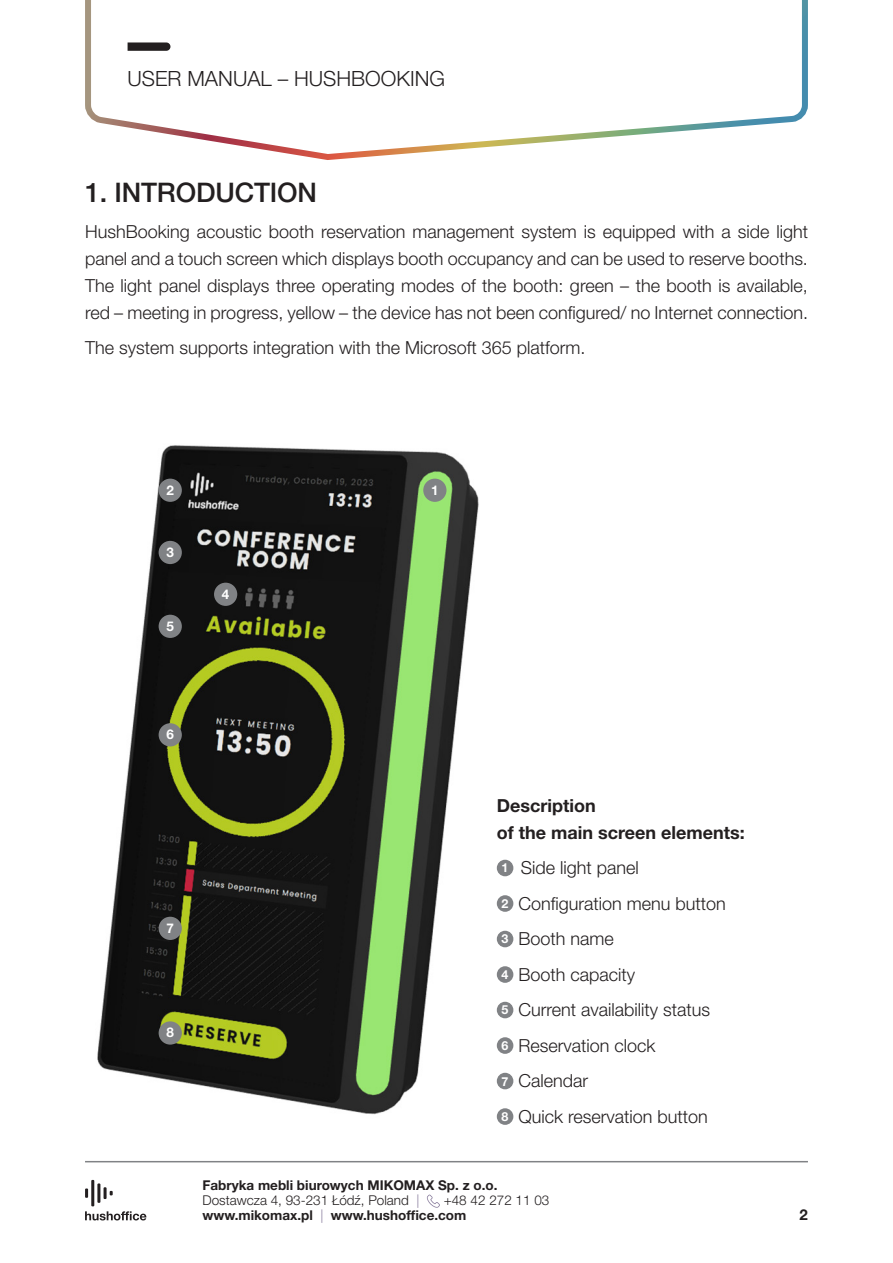
<style>
.page{position:relative;width:893px;height:1263px;background:#fff}
.page>*{position:absolute;margin:0;border:0;box-sizing:border-box;transform-origin:0 0}
.Styl_akapitowy_1{font:500 27px "Helvetica Neue LT Pro";letter-spacing:-.005em;color:#231f20}
.t1{font:300 21px "Helvetica Neue LT Pro";color:#231f20}
.Styl_akapitowy_1-2{font:300 18px/27px "Helvetica Neue LT Pro";color:#231f20;text-align:justify}
.Styl_akapitowy_1-3{font:700 18px/27px "Helvetica Neue LT Pro";color:#231f20}
.t2{font:700 15px "Helvetica Neue LT Pro";color:#231f20}
.t3{font:700 13.5px/15px "Helvetica Neue LT Pro";color:#231f20}
.teksty{font:700 13.35px "Helvetica Neue LT Pro";color:#fff}
.teksty-2{font:700 12.45px "Helvetica Neue LT Pro";color:#fff}
.s1{font-weight:300}
.s2{font-weight:300;color:#8c809f}
</style>
<div class="page">
<hr style="left:85px;top:1161px;width:723px;height:1px;background:#808285">
<svg style="left:427px;top:1194px;width:13px;height:14px"></svg>
<svg style="left:85px;top:1188px;width:3px;height:10px"></svg>
<hr style="left:91px;top:1180px;width:3px;height:26px;background:#231f20">
<hr style="left:97px;top:1183px;width:3px;height:20px;background:#231f20">
<svg style="left:104px;top:1187px;width:9px;height:12px"></svg>
<svg style="left:85px;top:1211px;width:61px;height:9px"></svg>
<svg style="left:85px;top:0;width:723px;height:160px"></svg>
<svg style="left:128px;top:42px;width:42px;height:9px"></svg>
<div style="left:497px;top:860px;width:16px;height:16px;background:#808285;border-radius:50%"></div>
<div style="left:497px;top:895px;width:16px;height:17px;background:#808285;border-radius:50%"></div>
<div style="left:497px;top:931px;width:16px;height:16px;background:#808285;border-radius:50%"></div>
<div style="left:497px;top:966px;width:16px;height:17px;background:#808285;border-radius:50%"></div>
<div style="left:497px;top:1002px;width:16px;height:16px;background:#808285;border-radius:50%"></div>
<div style="left:497px;top:1037px;width:16px;height:17px;background:#808285;border-radius:50%"></div>
<div style="left:497px;top:1073px;width:16px;height:16px;background:#808285;border-radius:50%"></div>
<div style="left:497px;top:1108px;width:16px;height:17px;background:#808285;border-radius:50%"></div>
<img style="left:97px;top:445px;width:382px;height:670px">
<div style="left:423px;top:479px;width:23px;height:23px;background:#808285;border-radius:50%"></div>
<div style="left:159px;top:479px;width:23px;height:23px;background:#808285;border-radius:50%"></div>
<div style="left:159px;top:541px;width:23px;height:23px;background:#808285;border-radius:50%"></div>
<div style="left:214px;top:583px;width:23px;height:23px;background:#808285;border-radius:50%"></div>
<div style="left:159px;top:615px;width:23px;height:23px;background:#808285;border-radius:50%"></div>
<div style="left:159px;top:723px;width:23px;height:23px;background:#808285;border-radius:50%"></div>
<div style="left:159px;top:917px;width:23px;height:23px;background:#808285;border-radius:50%"></div>
<div style="left:159px;top:1021px;width:23px;height:23px;background:#808285;border-radius:50%"></div>
<p class="t1" style="left:128px;top:66px;width:319px">USER MANUAL – HUSHBOOKING</p>
<p class="Styl_akapitowy_1" style="left:85px;top:176px;width:233px">1. INTRODUCTION</p>
<p class="Styl_akapitowy_1-2" style="left:85px;top:217px;width:724px">HushBooking acoustic booth reservation management system is equipped with a side light panel and a touch screen which displays booth occupancy and can be used to reserve booths.<br>The light panel displays three operating modes of the booth: green – the booth is available, red – meeting in progress, yellow – the device has not been configured/ no Internet connection.</p>
<p class="Styl_akapitowy_1-2" style="left:85px;top:334px;width:502px">The system supports integration with the Microsoft 365 platform.</p>
<p class="teksty" style="left:166px;top:481px;width:9px">2</p>
<p class="teksty" style="left:431px;top:481px;width:9px">1</p>
<p class="teksty" style="left:166px;top:544px;width:9px">3</p>
<p class="teksty" style="left:166px;top:617px;width:9px">5</p>
<p class="teksty" style="left:222px;top:585px;width:9px">4</p>
<p class="teksty" style="left:166px;top:726px;width:9px">6</p>
<p class="teksty" style="left:166px;top:919px;width:9px">7</p>
<p class="teksty" style="left:166px;top:1024px;width:9px">8</p>
<p class="Styl_akapitowy_1-3" style="left:497px;top:791px;width:249px">Description<br>of the main screen elements:</p>
<p class="teksty-2" style="left:502px;top:860px;width:8px">1</p>
<p class="Styl_akapitowy_1-2" style="left:521px;top:854px;width:120px">Side light panel</p>
<p class="teksty-2" style="left:502px;top:896px;width:8px">2</p>
<p class="Styl_akapitowy_1-2" style="left:518px;top:889px;width:209px">Configuration menu button</p>
<p class="teksty-2" style="left:502px;top:931px;width:8px">3</p>
<p class="Styl_akapitowy_1-2" style="left:518px;top:925px;width:97px">Booth name</p>
<p class="teksty-2" style="left:502px;top:967px;width:8px">4</p>
<p class="Styl_akapitowy_1-2" style="left:518px;top:960px;width:118px">Booth capacity</p>
<p class="teksty-2" style="left:502px;top:1002px;width:8px">5</p>
<p class="Styl_akapitowy_1-2" style="left:518px;top:996px;width:193px">Current availability status</p>
<p class="teksty-2" style="left:502px;top:1038px;width:8px">6</p>
<p class="Styl_akapitowy_1-2" style="left:518px;top:1031px;width:139px">Reservation clock</p>
<p class="teksty-2" style="left:502px;top:1073px;width:8px">7</p>
<p class="Styl_akapitowy_1-2" style="left:518px;top:1067px;width:71px">Calendar</p>
<p class="teksty-2" style="left:502px;top:1109px;width:8px">8</p>
<p class="Styl_akapitowy_1-2" style="left:518px;top:1102px;width:191px">Quick reservation button</p>
<p class="t3" style="left:202px;top:1177px;width:296px">Fabryka mebli biurowych MIKOMAX Sp. z o.o.<br><span class="s1">Dostawcza 4, 93-231 Łódź, Poland</span> <span class="s2">|</span></p>
<p class="t3" style="left:202px;top:1192px;width:348px;text-indent:241px"><span class="s1">+48 42 272 11 03 </span>www.mikomax.pl <span class="s2">|</span> www.hushoffice.com</p>
<p class="t2" style="left:800px;top:1205px;width:10px">2</p>
</div>
